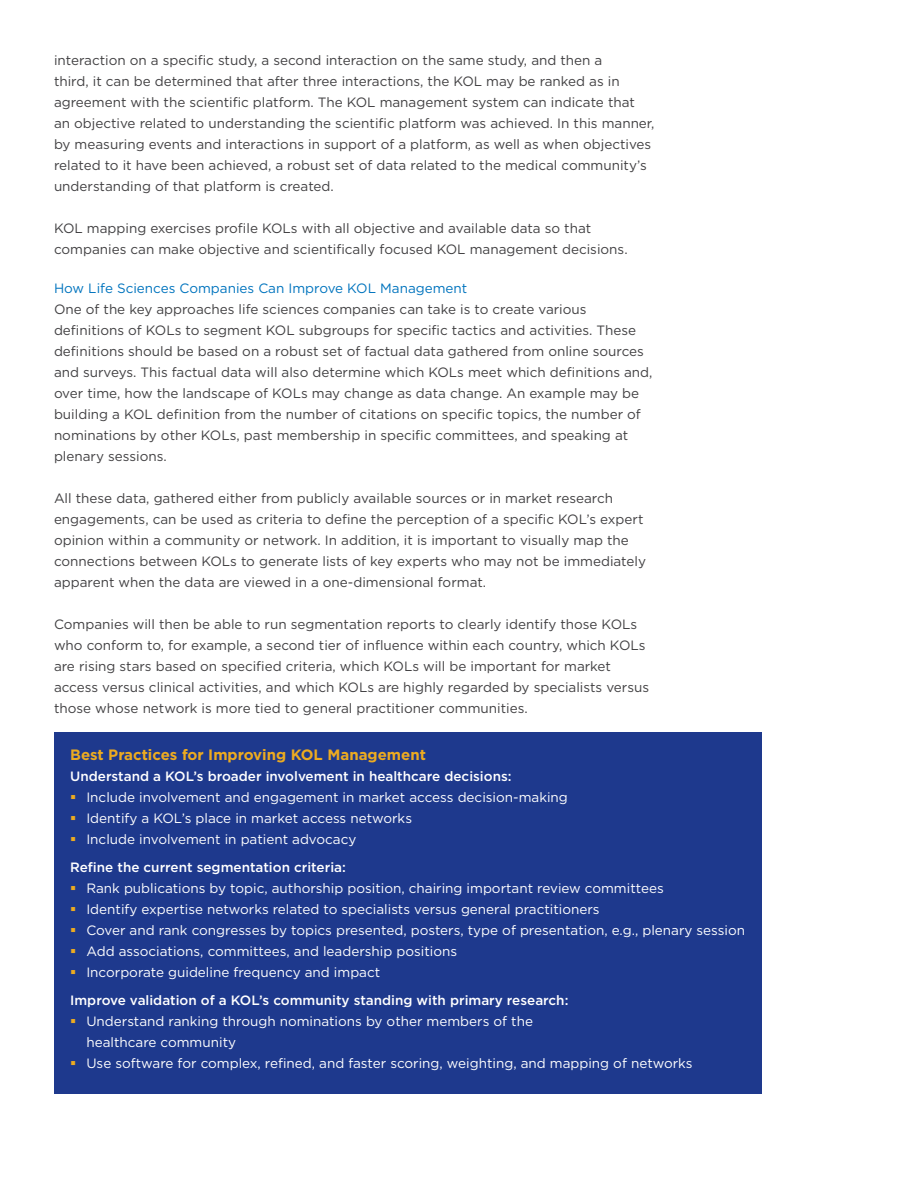
<style>
.page{position:relative;width:918px;height:1188px;background:#fff}
.page>*{position:absolute;margin:0;border:0;box-sizing:border-box;transform-origin:0 0}
.t1{font:700 15px "Gotham";color:#edab20}
.t2{font:13.5px/21px "Gotham";color:#414042}
.t3{font:13.5px/21px "Gotham";color:#fff}
.t4{font:500 13.5px/27.8px "Gotham";color:#fff}
.t5{font:13.5px "Gotham";color:#0074be}
.s1{color:#edab20}
.s2{font-weight:400}
</style>
<div class="page">
<div style="left:54px;top:732px;width:708px;height:362px;background:#1e398d"></div>
<p class="t2" style="left:54px;top:49px;width:602px">interaction on a specific study, a second interaction on the same study, and then a<br>third, it can be determined that after three interactions, the KOL may be ranked as in agreement with the scientific platform. The KOL management system can indicate that<br>an objective related to understanding the scientific platform was achieved. In this manner, by measuring events and interactions in support of a platform, as well as when objectives related to it have been achieved, a robust set of data related to the medical community’s understanding of that platform is created.</p>
<p class="t2" style="left:54px;top:217px;width:575px">KOL mapping exercises profile KOLs with all objective and available data so that companies can make objective and scientifically focused KOL management decisions.</p>
<p class="t5" style="left:54px;top:279px;width:415px">How Life Sciences Companies Can Improve KOL Management</p>
<p class="t2" style="left:54px;top:298px;width:600px">One of the key approaches life sciences companies can take is to create various definitions of KOLs to segment KOL subgroups for specific tactics and activities. These definitions should be based on a robust set of factual data gathered from online sources and surveys. This factual data will also determine which KOLs meet which definitions and, over time, how the landscape of KOLs may change as data change. An example may be building a KOL definition from the number of citations on specific topics, the number of nominations by other KOLs, past membership in specific committees, and speaking at plenary sessions.</p>
<p class="t2" style="left:54px;top:487px;width:594px">All these data, gathered either from publicly available sources or in market research engagements, can be used as criteria to define the perception of a specific KOL’s expert opinion within a community or network. In addition, it is important to visually map the connections between KOLs to generate lists of key experts who may not be immediately apparent when the data are viewed in a one-dimensional format.</p>
<p class="t2" style="left:54px;top:613px;width:597px">Companies will then be able to run segmentation reports to clearly identify those KOLs who conform to, for example, a second tier of influence within each country, which KOLs are rising stars based on specified criteria, which KOLs will be important for market access versus clinical activities, and which KOLs are highly regarded by specialists versus those whose network is more tied to general practitioner communities.</p>
<p class="t1" style="left:70px;top:745px;width:357px">Best Practices for Improving KOL Management</p>
<p class="t4" style="left:70px;top:763px;width:443px">Understand a KOL’s broader involvement in healthcare decisions:</p>
<p class="t3" style="left:70px;top:787px;width:499px"><span class="s1">▪</span> Include involvement and engagement in market access decision-making</p>
<p class="t3" style="left:70px;top:808px;width:343px"><span class="s1">▪</span> Identify a KOL’s place in market access networks</p>
<p class="t4" style="left:70px;top:826px;width:288px"><span class="s1">▪</span> <span class="s2">Include involvement in patient advocacy<br></span>Refine the current segmentation criteria:</p>
<p class="t3" style="left:70px;top:878px;width:595px"><span class="s1">▪</span> Rank publications by topic, authorship position, chairing important review committees</p>
<p class="t3" style="left:70px;top:899px;width:531px"><span class="s1">▪</span> Identify expertise networks related to specialists versus general practitioners</p>
<p class="t3" style="left:70px;top:920px;width:676px"><span class="s1">▪</span> Cover and rank congresses by topics presented, posters, type of presentation, e.g., plenary session</p>
<p class="t3" style="left:70px;top:941px;width:388px"><span class="s1">▪</span> Add associations, committees, and leadership positions</p>
<p class="t4" style="left:70px;top:958px;width:500px"><span class="s1">▪</span> <span class="s2">Incorporate guideline frequency and impact<br></span>Improve validation of a KOL’s community standing with primary research:</p>
<p class="t3" style="left:86px;top:1010px;width:448px;text-indent:-16px"><span class="s1">▪</span> Understand ranking through nominations by other members of the healthcare community</p>
<p class="t3" style="left:70px;top:1052px;width:624px"><span class="s1">▪</span> Use software for complex, refined, and faster scoring, weighting, and mapping of networks</p>
</div>
